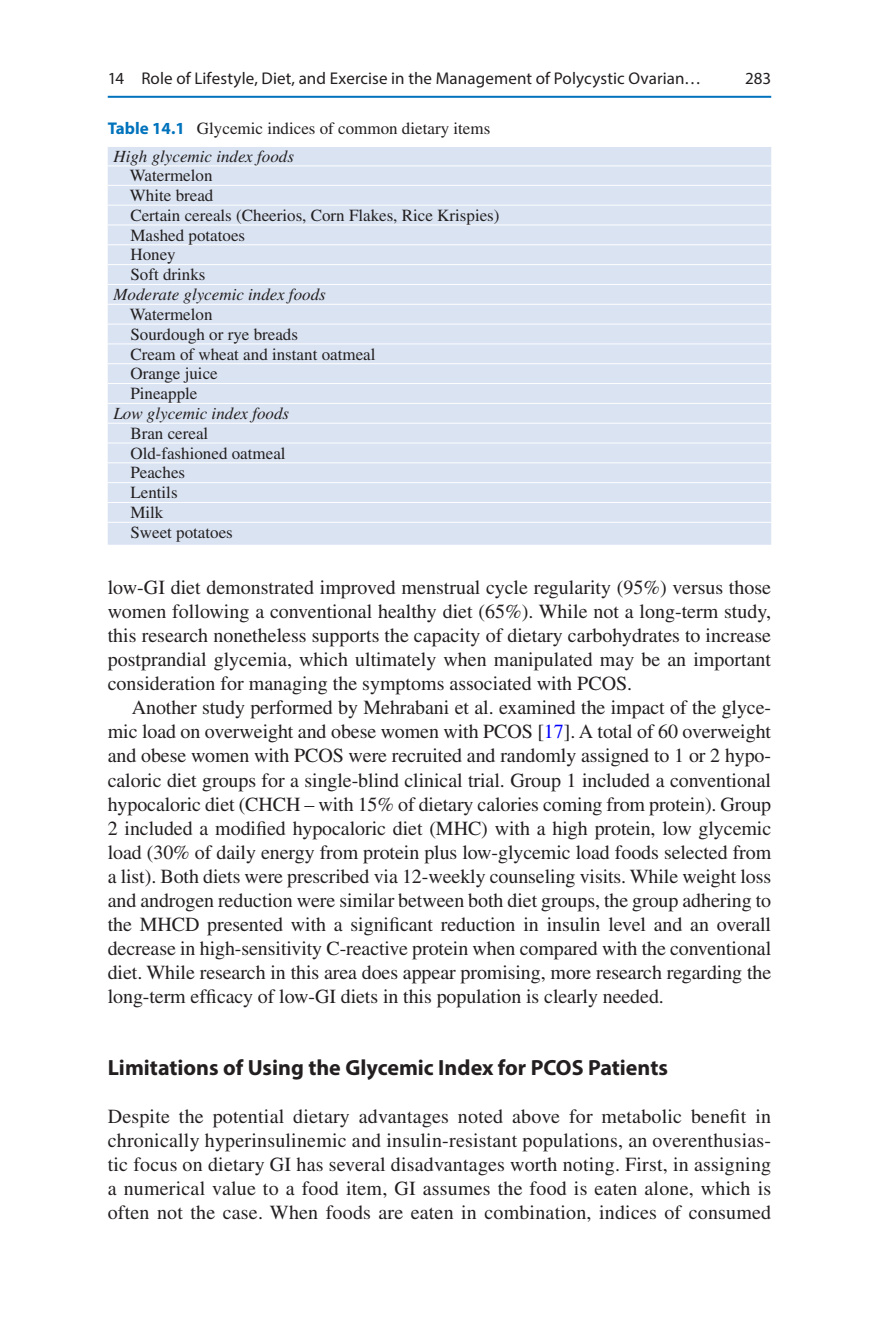
<style>
.page{position:relative;width:879px;height:1333px;background:#fff}
.page>*{position:absolute;margin:0;border:0;box-sizing:border-box;transform-origin:0 0}
.t1{font:700 22px "Myriad Pro";color:#231f20}
.t2{font:20px/24px "Times LT Std";color:#231f20;text-align:justify}
.t3{font:17px/19.8px "Times LT Std";color:#231f20}
.t4{font:17px "Myriad Pro";letter-spacing:.01em;color:#231f20}
.t5{font:italic 17px "Times LT Std";color:#231f20}
.s1{font-family:"Myriad Pro";font-weight:700;color:#0073bc}
.s2{font-style:italic}
.s3{color:#00f}
</style>
<div class="page">
<div style="left:108px;top:147px;width:663px;height:397px;background:#d9e3f2"></div>
<hr style="left:108px;top:165px;width:663px;height:1px;background:#fff">
<hr style="left:108px;top:185px;width:663px;height:1px;background:#fff">
<hr style="left:108px;top:205px;width:663px;height:1px;background:#fff">
<hr style="left:108px;top:224px;width:663px;height:1px;background:#fff">
<hr style="left:108px;top:244px;width:663px;height:1px;background:#fff">
<hr style="left:108px;top:264px;width:663px;height:1px;background:#fff">
<hr style="left:108px;top:284px;width:663px;height:1px;background:#fff">
<hr style="left:108px;top:304px;width:663px;height:1px;background:#fff">
<hr style="left:108px;top:323px;width:663px;height:1px;background:#fff">
<hr style="left:108px;top:343px;width:663px;height:1px;background:#fff">
<hr style="left:108px;top:363px;width:663px;height:1px;background:#fff">
<hr style="left:108px;top:383px;width:663px;height:1px;background:#fff">
<hr style="left:108px;top:403px;width:663px;height:1px;background:#fff">
<hr style="left:108px;top:422px;width:663px;height:1px;background:#fff">
<hr style="left:108px;top:442px;width:663px;height:1px;background:#fff">
<hr style="left:108px;top:462px;width:663px;height:1px;background:#fff">
<hr style="left:108px;top:482px;width:663px;height:1px;background:#fff">
<hr style="left:108px;top:502px;width:663px;height:1px;background:#fff">
<hr style="left:108px;top:522px;width:663px;height:1px;background:#fff">
<hr style="left:108px;top:96px;width:663px;height:2px;background:#0073bc">
<p class="t4" style="left:108px;top:68px;width:595px">14 Role of Lifestyle, Diet, and Exercise in the Management of Polycystic Ovarian…</p>
<p class="t3" style="left:113px;top:114px;width:378px;line-height:28.2px;text-indent:-6px"><span class="s1">Table 14.1</span> Glycemic indices of common dietary items<br><span class="s2">High glycemic index foods</span></p>
<p class="t3" style="left:130px;top:165px;width:371px">Watermelon<br>White bread<br>Certain cereals (Cheerios, Corn Flakes, Rice Krispies)<br>Mashed potatoes<br>Honey<br>Soft drinks</p>
<p class="t5" style="left:113px;top:285px;width:214px">Moderate glycemic index foods</p>
<p class="t3" style="left:130px;top:304px;width:247px">Watermelon<br>Sourdough or rye breads<br>Cream of wheat and instant oatmeal<br>Orange juice<br>Pineapple</p>
<p class="t5" style="left:113px;top:404px;width:177px">Low glycemic index foods</p>
<p class="t3" style="left:130px;top:423px;width:157px">Bran cereal<br>Old-fashioned oatmeal<br>Peaches<br>Lentils<br>Milk<br>Sweet potatoes</p>
<p class="t4" style="left:745px;top:68px;width:28px">283</p>
<p class="t2" style="left:108px;top:575px;width:665px">low-GI diet demonstrated improved menstrual cycle regularity (95%) versus those women following a conventional healthy diet (65%). While not a long-term study, this research nonetheless supports the capacity of dietary carbohydrates to increase postprandial glycemia, which ultimately when manipulated may be an important consideration for managing the symptoms associated with PCOS.</p>
<p class="t2" style="left:108px;top:695px;width:665px;text-indent:24px">Another study performed by Mehrabani et al. examined the impact of the glyce&shy;mic load on overweight and obese women with PCOS [<span class="s3">17</span>]. A total of 60 overweight and obese women with PCOS were recruited and randomly assigned to 1 or 2 hypo&shy;caloric diet groups for a single-blind clinical trial. Group 1 included a conventional hypocaloric diet (CHCH – with 15% of dietary calories coming from protein). Group 2 included a modified hypocaloric diet (MHC) with a high protein, low glycemic load (30% of daily energy from protein plus low-glycemic load foods selected from a list). Both diets were prescribed via 12-weekly counseling visits. While weight loss and androgen reduction were similar between both diet groups, the group adhering to the MHCD presented with a significant reduction in insulin level and an overall decrease in high-sensitivity C-reactive protein when compared with the conventional diet. While research in this area does appear promising, more research regarding the long-term efficacy of low-GI diets in this population is clearly needed.</p>
<p class="t1" style="left:108px;top:1052px;width:562px">Limitations of Using the Glycemic Index for PCOS Patients</p>
<p class="t2" style="left:108px;top:1103px;width:665px">Despite the potential dietary advantages noted above for metabolic benefit in chronically hyperinsulinemic and insulin-resistant populations, an overenthusias&shy;tic focus on dietary GI has several disadvantages worth noting. First, in assigning a numerical value to a food item, GI assumes the food is eaten alone, which is often not the case. When foods are eaten in combination, indices of consumed</p>
</div>
